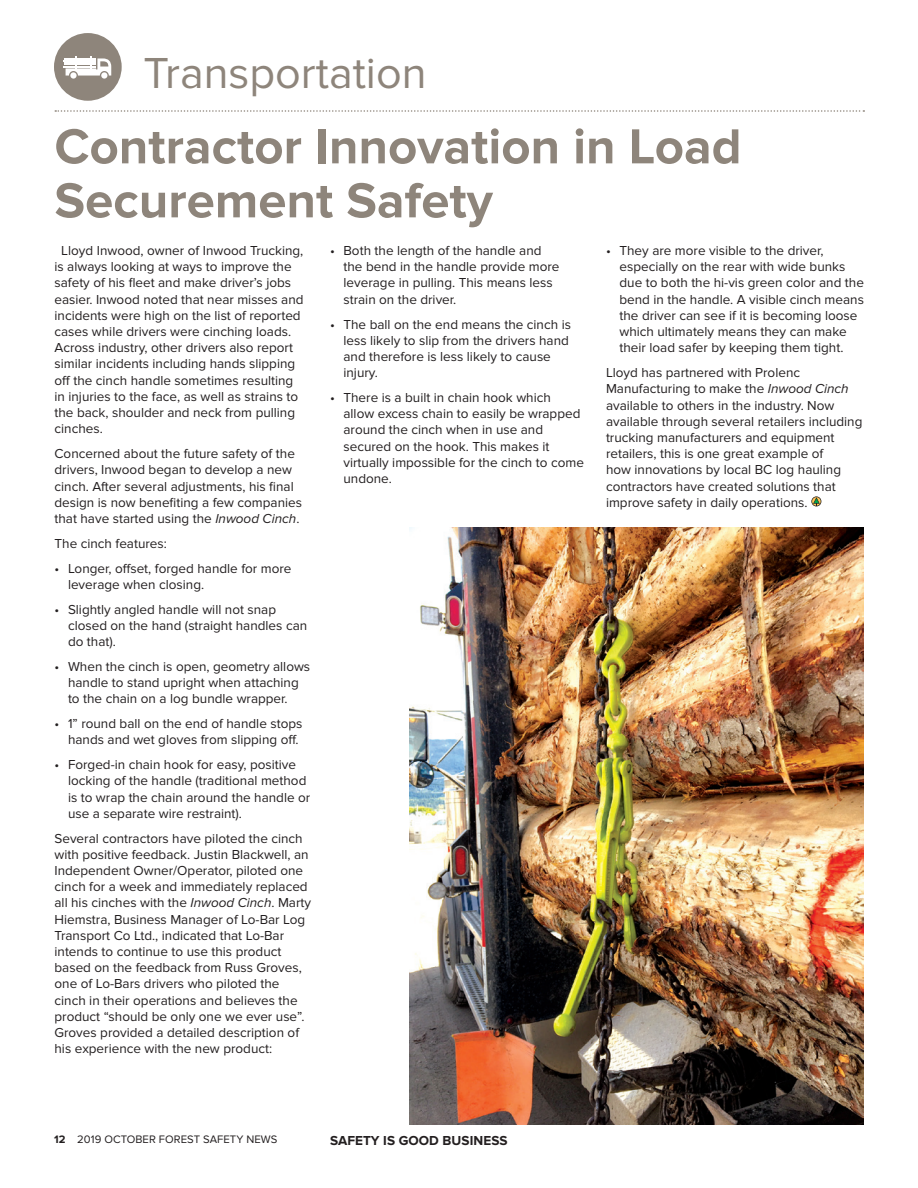
<style>
.page{position:relative;width:918px;height:1188px;background:#fff}
.page>*{position:absolute;margin:0;border:0;box-sizing:border-box;transform-origin:0 0}
.t1{font:700 51px/54px "Proxima Nova";color:#8e857b}
.t2{font:45px "Proxima Nova";color:#8e857b}
.t3{font:13.5px/16.2px "Proxima Nova";color:#231f20}
.t4{font:700 13.5px "Proxima Nova";letter-spacing:.005em;color:#231f20}
.t5{font:11.25px "Proxima Nova";letter-spacing:.005em;color:#231f20}
.s1{font-style:italic}
.s2{font-weight:700}
</style>
<div class="page">
<svg style="left:55px;top:110px;width:809px;height:2px"></svg>
<div style="left:54px;top:33px;width:68px;height:68px;background:#8e857b;border-radius:50%"></div>
<hr style="left:64px;top:66px;width:32px;height:2px;background:#fff">
<hr style="left:64px;top:63px;width:32px;height:2px;background:#fff">
<hr style="left:64px;top:61px;width:32px;height:1px;background:#fff">
<hr style="left:64px;top:58px;width:32px;height:2px;background:#fff">
<svg style="left:66px;top:56px;width:45px;height:23px"></svg>
<svg style="left:811px;top:496px;width:10px;height:10px"></svg>
<img style="left:410px;top:528px;width:454px;height:596px">
<p class="t2" style="left:143px;top:47px;width:285px">Transportation</p>
<p class="t1" style="left:54px;top:121px;width:689px">Contractor Innovation in Load<br>Securement Safety</p>
<p class="t3" style="left:55px;top:243px;width:251px;text-indent:7px">Lloyd Inwood, owner of Inwood Trucking, is always looking at ways to improve the safety of his fleet and make driver’s jobs easier. Inwood noted that near misses and incidents were high on the list of reported cases while drivers were cinching loads.<br>Across industry, other drivers also report similar incidents including hands slipping off the cinch handle sometimes resulting in injuries to the face, as well as strains to the back, shoulder and neck from pulling cinches.</p>
<p class="t3" style="left:55px;top:446px;width:249px">Concerned about the future safety of the drivers, Inwood began to develop a new cinch. After several adjustments, his final design is now benefiting a few companies that have started using the <span class="s1">Inwood Cinch</span>.</p>
<p class="t3" style="left:55px;top:535px;width:114px">The cinch features:</p>
<p class="t3" style="left:68px;top:560px;width:225px;text-indent:-14px">• Longer, offset, forged handle for more leverage when closing.</p>
<p class="t3" style="left:68px;top:601px;width:241px;text-indent:-14px">• Slightly angled handle will not snap closed on the hand (straight handles can do that).</p>
<p class="t3" style="left:68px;top:658px;width:244px;text-indent:-14px">• When the cinch is open, geometry allows handle to stand upright when attaching to the chain on a log bundle wrapper.</p>
<p class="t3" style="left:55px;top:716px;width:249px;text-align:right">• 1” round ball on the end of handle stops hands and wet gloves from slipping off.</p>
<p class="t3" style="left:68px;top:757px;width:244px;text-indent:-14px">• Forged-in chain hook for easy, positive locking of the handle (traditional method is to wrap the chain around the handle or use a separate wire restraint).</p>
<p class="t3" style="left:55px;top:830px;width:258px">Several contractors have piloted the cinch with positive feedback. Justin Blackwell, an Independent Owner/Operator, piloted one cinch for a week and immediately replaced all his cinches with the <span class="s1">Inwood Cinch</span>. Marty Hiemstra, Business Manager of Lo-Bar Log Transport Co Ltd., indicated that Lo-Bar intends to continue to use this product based on the feedback from Russ Groves, one of Lo-Bars drivers who piloted the cinch in their operations and believes the product “should be only one we ever use”.<br>Groves provided a detailed description of his experience with the new product:</p>
<p class="t3" style="left:344px;top:243px;width:217px;text-indent:-14px">• Both the length of the handle and the bend in the handle provide more leverage in pulling. This means less strain on the driver.</p>
<p class="t3" style="left:344px;top:316px;width:229px;text-indent:-14px">• The ball on the end means the cinch is less likely to slip from the drivers hand and therefore is less likely to cause injury.</p>
<p class="t3" style="left:344px;top:390px;width:242px;text-indent:-14px">• There is a built in chain hook which allow excess chain to easily be wrapped around the cinch when in use and secured on the hook. This makes it virtually impossible for the cinch to come undone.</p>
<p class="t3" style="left:620px;top:243px;width:246px;text-indent:-14px">• They are more visible to the driver, especially on the rear with wide bunks due to both the hi-vis green color and the bend in the handle. A visible cinch means the driver can see if it is becoming loose which ultimately means they can make their load safer by keeping them tight.</p>
<p class="t3" style="left:606px;top:365px;width:258px">Lloyd has partnered with Prolenc Manufacturing to make the <span class="s1">Inwood Cinch </span>available to others in the industry. Now available through several retailers including trucking manufacturers and equipment retailers, this is one great example of<br>how innovations by local BC log hauling contractors have created solutions that improve safety in daily operations.</p>
<p class="t5" style="left:54px;top:1132px;width:225px"><span class="s2">12</span> 2019 OCTOBER FOREST SAFETY NEWS</p>
<p class="t4" style="left:330px;top:1132px;width:179px">SAFETY IS GOOD BUSINESS</p>
</div>
